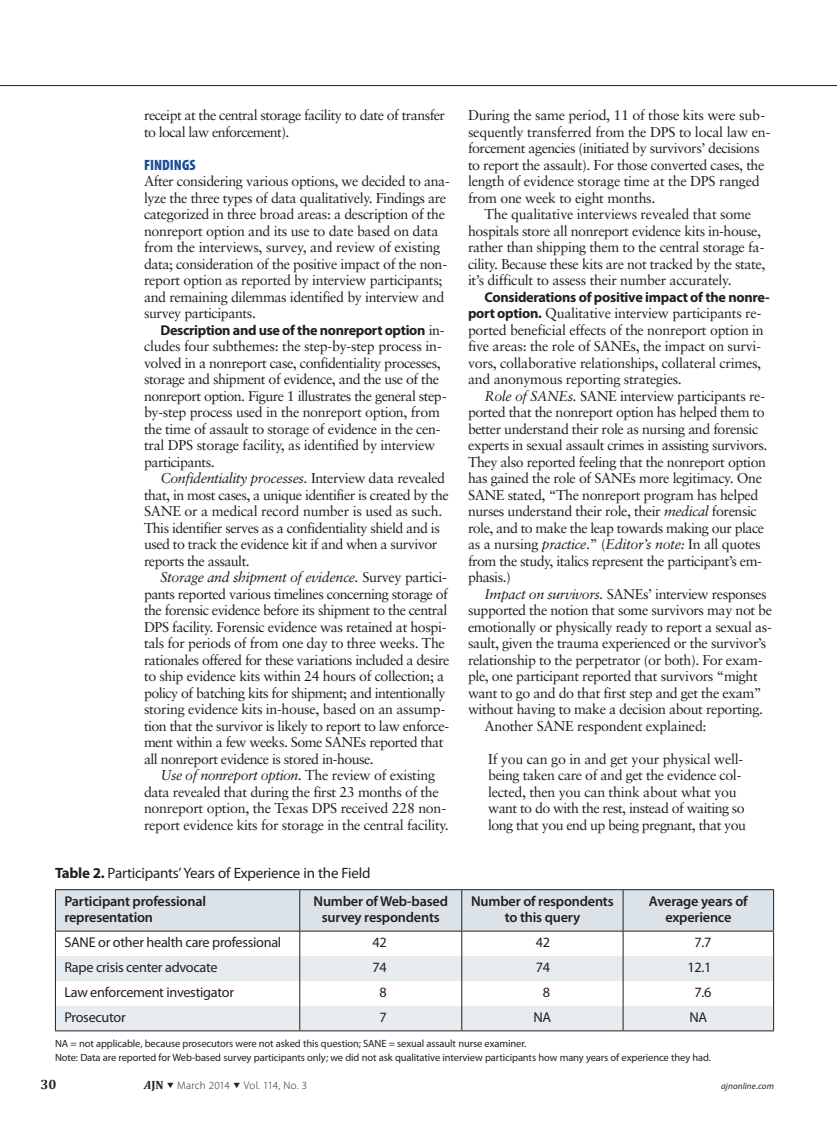
<style>
.page{position:relative;width:837px;height:1134px;background:#fff}
.page>*{position:absolute;margin:0;border:0;box-sizing:border-box;transform-origin:0 0}
.fig_table_H1{font:15px "Myriad Pro";letter-spacing:-.015em;color:#231f20}
.t1{font:900 condensed 15px "Myriad Pro";color:#194c97}
.TXT{font:14.25px/16.5px "Sabon";letter-spacing:-.03em;color:#231f20}
.TXT_no_indent{font:14.25px/16.5px "Sabon";letter-spacing:-.03em;color:#231f20}
.TXT_indented_both_si{font:14.25px/16.5px "Sabon";letter-spacing:-.03em;color:#231f20}
.table_TXT_BOLD{font:600 14.25px/16.5px "Myriad Pro";letter-spacing:-.015em;color:#231f20;text-align:center}
.table_TXT{font:14.25px "Myriad Pro";letter-spacing:-.02em;color:#231f20}
.t2{font:700 13.5px "Cambria";color:#231f20}
.t3{font:300 10.95px "Myriad Pro";letter-spacing:.015em;color:#231f20}
.table_TXT_small{font:10.5px "Myriad Pro";letter-spacing:-.01em;color:#231f20}
.t4{font:italic 9px "Myriad Pro";letter-spacing:.01em;color:#231f20}
.s1{font-family:"Myriad Pro";font-weight:700}
.s2{font-style:italic}
.s3{font-weight:700}
.s4{font-family:"Cambria";font-weight:700;font-style:italic;font-size:12px}
.s5{font-family:"Cambria";font-weight:700;font-size:12px}
</style>
<div class="page">
<hr style="left:0;top:85px;width:837px;height:1px;background:#231f20">
<hr style="left:55px;top:889px;width:245px;height:1px;background:#231f20">
<hr style="left:300px;top:889px;width:162px;height:1px;background:#231f20">
<hr style="left:462px;top:889px;width:161px;height:1px;background:#231f20">
<hr style="left:623px;top:889px;width:151px;height:1px;background:#231f20">
<svg style="left:55px;top:890px;width:719px;height:141px"></svg>
<hr style="left:55px;top:1031px;width:245px;height:1px;background:#231f20">
<hr style="left:300px;top:1031px;width:162px;height:1px;background:#231f20">
<hr style="left:462px;top:1031px;width:161px;height:1px;background:#231f20">
<hr style="left:623px;top:1031px;width:151px;height:1px;background:#231f20">
<p class="TXT" style="left:144px;top:107px;width:303px">receipt at the central storage facility to date of transfer to local law enforcement).</p>
<h1 class="t1" style="left:144px;top:156px;width:53px">FINDINGS</h1>
<p class="TXT_no_indent" style="left:144px;top:173px;width:307px">After considering various options, we decided to ana&shy;lyze the three types of data qualitatively. Findings are categorized in three broad areas: a description of the nonreport option and its use to date based on data from the interviews, survey, and review of existing data; consideration of the positive impact of the non&shy;report option as reported by interview participants; and remaining dilemmas identified by interview and survey participants.</p>
<p class="TXT" style="left:144px;top:321px;width:304px;text-indent:16px"><span class="s1">Description and use of the nonreport option</span> in&shy;cludes four subthemes: the step-by-step process in&shy;volved in a nonreport case, confidentiality processes, storage and shipment of evidence, and the use of the nonreport option. Figure 1 illustrates the general step&shy;by-step process used in the nonreport option, from the time of assault to storage of evidence in the cen&shy;tral DPS storage facility, as identified by interview participants.</p>
<p class="TXT" style="left:144px;top:470px;width:306px;text-indent:16px"><span class="s2">Confidentiality processes.</span> Interview data revealed that, in most cases, a unique identifier is created by the SANE or a medical record number is used as such.<br>This identifier serves as a confidentiality shield and is used to track the evidence kit if and when a survivor reports the assault.</p>
<p class="TXT" style="left:144px;top:569px;width:307px;text-indent:16px"><span class="s2">Storage and shipment of evidence.</span> Survey partici&shy;pants reported various timelines concerning storage of the forensic evidence before its shipment to the central DPS facility. Forensic evidence was retained at hospi&shy;tals for periods of from one day to three weeks. The rationales offered for these variations included a desire to ship evidence kits within 24 hours of collection; a policy of batching kits for shipment; and intentionally storing evidence kits in-house, based on an assump&shy;tion that the survivor is likely to report to law enforce&shy;ment within a few weeks. Some SANEs reported that all nonreport evidence is stored in-house.</p>
<p class="TXT" style="left:144px;top:767px;width:306px;text-indent:16px"><span class="s2">Use of nonreport option.</span> The review of existing data revealed that during the first 23 months of the nonreport option, the Texas DPS received 228 non&shy;report evidence kits for storage in the central facility.</p>
<p class="fig_table_H1" style="left:55px;top:864px;width:317px"><span class="s3">Table 2.</span> Participants’ Years of Experience in the Field</p>
<p class="TXT" style="left:468px;top:107px;width:304px">During the same period, 11 of those kits were sub&shy;sequently transferred from the DPS to local law en&shy;forcement agencies (initiated by survivors’ decisions to report the assault). For those converted cases, the length of evidence storage time at the DPS ranged from one week to eight months.</p>
<p class="TXT" style="left:468px;top:206px;width:299px;text-indent:16px">The qualitative interviews revealed that some hospitals store all nonreport evidence kits in-house, rather than shipping them to the central storage fa&shy;cility. Because these kits are not tracked by the state, it’s difficult to assess their number accurately.</p>
<p class="TXT" style="left:468px;top:288px;width:303px;text-indent:16px"><span class="s1">Considerations of positive impact of the nonre&shy;port option.</span> Qualitative interview participants re&shy;ported beneficial effects of the nonreport option in five areas: the role of SANEs, the impact on survi&shy;vors, collaborative relationships, collateral crimes, and anonymous reporting strategies.</p>
<p class="TXT" style="left:468px;top:387px;width:301px;text-indent:16px"><span class="s2">Role of SANEs.</span> SANE interview participants re&shy;ported that the nonreport option has helped them to better understand their role as nursing and forensic experts in sexual assault crimes in assisting survivors.<br>They also reported feeling that the nonreport option has gained the role of SANEs more legitimacy. One SANE stated, “The nonreport program has helped nurses understand their role, their <span class="s2">medical</span> forensic role, and to make the leap towards making our place as a nursing <span class="s2">practice</span>.” (<span class="s2">Editor’s note:</span> In all quotes from the study, italics represent the participant’s em&shy;phasis.)</p>
<p class="TXT" style="left:468px;top:585px;width:306px;text-indent:16px"><span class="s2">Impact on survivors.</span> SANEs’ interview responses supported the notion that some survivors may not be emotionally or physically ready to report a sexual as&shy;sault, given the trauma experienced or the survivor’s relationship to the perpetrator (or both). For exam&shy;ple, one participant reported that survivors “might want to go and do that first step and get the exam” without having to make a decision about reporting.</p>
<p class="TXT" style="left:484px;top:717px;width:224px">Another SANE respondent explained:</p>
<p class="TXT_indented_both_si" style="left:488px;top:750px;width:259px">If you can go in and get your physical well&shy;being taken care of and get the evidence col&shy;lected, then you can think about what you want to do with the rest, instead of waiting so long that you end up being pregnant, that you</p>
<p class="table_TXT_BOLD" style="left:64px;top:892px;width:143px;text-align:left">Participant professional representation</p>
<p class="table_TXT_BOLD" style="left:314px;top:892px;width:136px">Number of Web-based survey respondents</p>
<p class="table_TXT_BOLD" style="left:471px;top:892px;width:144px">Number of respondents to this query</p>
<p class="table_TXT_BOLD" style="left:649px;top:892px;width:100px">Average years of experience</p>
<p class="table_TXT" style="left:64px;top:934px;width:218px">SANE or other health care professional</p>
<p class="table_TXT" style="left:372px;top:934px;width:16px">42</p>
<p class="table_TXT" style="left:536px;top:934px;width:16px">42</p>
<p class="table_TXT" style="left:695px;top:934px;width:19px">7.7</p>
<p class="table_TXT" style="left:64px;top:958px;width:155px">Rape crisis center advocate</p>
<p class="table_TXT" style="left:372px;top:958px;width:16px">74</p>
<p class="table_TXT" style="left:536px;top:958px;width:16px">74</p>
<p class="table_TXT" style="left:687px;top:958px;width:26px">12.1</p>
<p class="table_TXT" style="left:64px;top:983px;width:171px">Law enforcement investigator</p>
<p class="table_TXT" style="left:379px;top:983px;width:9px">8</p>
<p class="table_TXT" style="left:543px;top:983px;width:9px">8</p>
<p class="table_TXT" style="left:695px;top:983px;width:19px">7.6</p>
<p class="table_TXT" style="left:64px;top:1008px;width:63px">Prosecutor</p>
<p class="table_TXT" style="left:379px;top:1008px;width:9px">7</p>
<p class="table_TXT" style="left:534px;top:1008px;width:19px">NA</p>
<p class="table_TXT" style="left:689px;top:1008px;width:19px">NA</p>
<p class="table_TXT_small" style="left:55px;top:1037px;width:473px">NA = not applicable, because prosecutors were not asked this question; SANE = sexual assault nurse examiner.</p>
<p class="table_TXT_small" style="left:55px;top:1051px;width:658px">Note: Data are reported for Web-based survey participants only; we did not ask qualitative interview participants how many years of experience they had.</p>
<p class="t2" style="left:40px;top:1076px;width:17px">30</p>
<p class="t3" style="left:144px;top:1079px;width:165px"><span class="s4">A</span><span class="s5">JN</span> ▼ March 2014 ▼ Vol. 114, No. 3</p>
<p class="t4" style="left:721px;top:1081px;width:54px">ajnonline.com</p>
</div>
